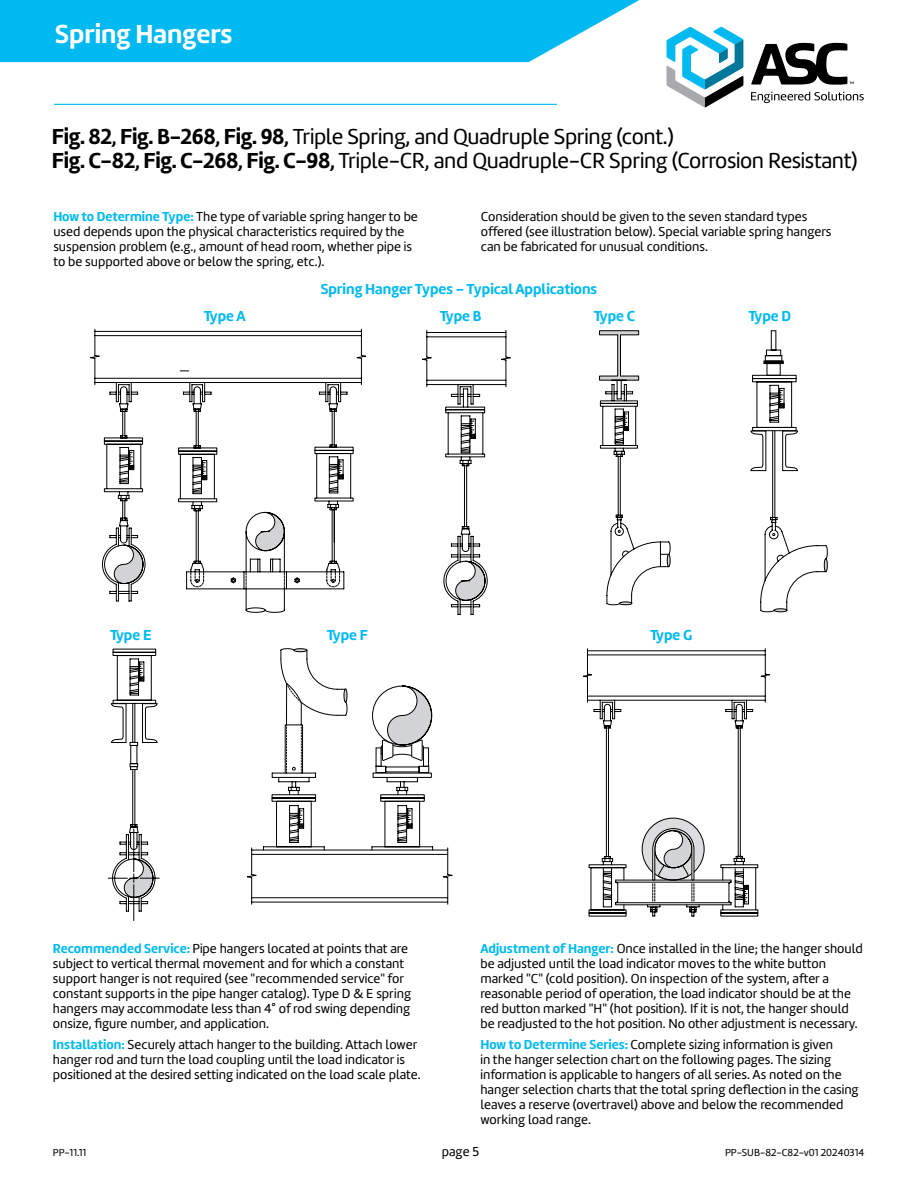
<style>
.page{position:relative;width:918px;height:1188px;background:#fff}
.page>*{position:absolute;margin:0;border:0;box-sizing:border-box;transform-origin:0 0}
.t1{font:700 27px "Marine";color:#fff}
.t2{font:22.5px/24px "Marine";letter-spacing:-.015em;color:#000}
.t3{font:700 15px "Marine";color:#00b9f1}
.t4{font:13.5px/15px "Marine";color:#000}
.t5{font:10.5px "Marine";color:#000}
.s1{font-weight:700}
.s2{font-weight:700;color:#00b9f1}
</style>
<div class="page">
<svg style="left:751px;top:43px;width:113px;height:60px"></svg>
<svg style="left:0;top:0;width:743px;height:107px"></svg>
<hr style="left:54px;top:104px;width:503px;height:1px;background:#00b9f1">
<svg style="left:90px;top:329px;width:276px;height:245px"></svg>
<svg style="left:104px;top:382px;width:250px;height:231px"></svg>
<svg style="left:422px;top:330px;width:88px;height:285px"></svg>
<svg style="left:599px;top:330px;width:71px;height:275px"></svg>
<svg style="left:751px;top:330px;width:77px;height:282px"></svg>
<svg style="left:108px;top:649px;width:52px;height:272px"></svg>
<svg style="left:247px;top:648px;width:205px;height:257px"></svg>
<svg style="left:293px;top:648px;width:15px;height:4px"></svg>
<svg style="left:263px;top:658px;width:170px;height:193px"></svg>
<div style="left:380px;top:794px;width:45px;height:4px;border:1px solid #000"></div>
<div style="left:380px;top:798px;width:45px;height:4px;border:1px solid #000"></div>
<div style="left:272px;top:794px;width:44px;height:4px;border:1px solid #000"></div>
<div style="left:272px;top:798px;width:44px;height:4px;border:1px solid #000"></div>
<svg style="left:583px;top:648px;width:187px;height:220px"></svg>
<svg style="left:589px;top:818px;width:169px;height:98px"></svg>
<h1 class="t1" style="left:55px;top:17px;width:179px">Spring Hangers</h1>
<h2 class="t2" style="left:52px;top:124px;width:808px"><span class="s1">Fig. 82, Fig. B-268, Fig. 98,</span> Triple Spring, and Quadruple Spring (cont.)<br><span class="s1">Fig. C-82, Fig. C-268, Fig. C-98,</span> Triple-CR, and Quadruple-CR Spring (Corrosion Resistant)</h2>
<p class="t4" style="left:53px;top:209px;width:366px"><span class="s2">How to Determine Type:</span> The type of variable spring hanger to be used depends upon the physical characteristics required by the suspension problem (e.g., amount of head room, whether pipe is to be supported above or below the spring, etc.).</p>
<p class="t4" style="left:481px;top:209px;width:352px">Consideration should be given to the seven standard types offered (see illustration below). Special variable spring hangers can be fabricated for unusual conditions.</p>
<p class="t3" style="left:321px;top:279px;width:278px">Spring Hanger Types – Typical Applications</p>
<p class="t3" style="left:204px;top:306px;width:43px">Type A</p>
<p class="t3" style="left:440px;top:306px;width:43px">Type B</p>
<p class="t3" style="left:594px;top:306px;width:43px">Type C</p>
<p class="t3" style="left:748px;top:306px;width:44px">Type D</p>
<p class="t3" style="left:110px;top:625px;width:43px">Type E</p>
<p class="t3" style="left:327px;top:625px;width:43px">Type F</p>
<p class="t3" style="left:650px;top:625px;width:44px">Type G</p>
<p class="t4" style="left:53px;top:941px;width:360px"><span class="s2">Recommended Service:</span> Pipe hangers located at points that are subject to vertical thermal movement and for which a constant support hanger is not required (see "recommended service" for constant supports in the pipe hanger catalog). Type D &amp; E spring hangers may accommodate less than 4° of rod swing depending onsize, figure number, and application.</p>
<p class="t4" style="left:53px;top:1037px;width:369px"><span class="s2">Installation:</span> Securely attach hanger to the building. Attach lower hanger rod and turn the load coupling until the load indicator is positioned at the desired setting indicated on the load scale plate.</p>
<p class="t4" style="left:480px;top:941px;width:384px"><span class="s2">Adjustment of Hanger:</span> Once installed in the line; the hanger should be adjusted until the load indicator moves to the white button marked "C" (cold position). On inspection of the system, after a reasonable period of operation, the load indicator should be at the red button marked "H" (hot position). If it is not, the hanger should be readjusted to the hot position. No other adjustment is necessary.</p>
<p class="t4" style="left:480px;top:1037px;width:380px"><span class="s2">How to Determine Series:</span> Complete sizing information is given<br>in the hanger selection chart on the following pages. The sizing information is applicable to hangers of all series. As noted on the hanger selection charts that the total spring deflection in the casing leaves a reserve (overtravel) above and below the recommended working load range.</p>
<p class="t5" style="left:53px;top:1146px;width:35px">PP-11.11</p>
<p class="t4" style="left:442px;top:1144px;width:39px">page 5</p>
<p class="t5" style="left:725px;top:1146px;width:141px">PP-SUB-82-C82-v01 20240314</p>
</div>
